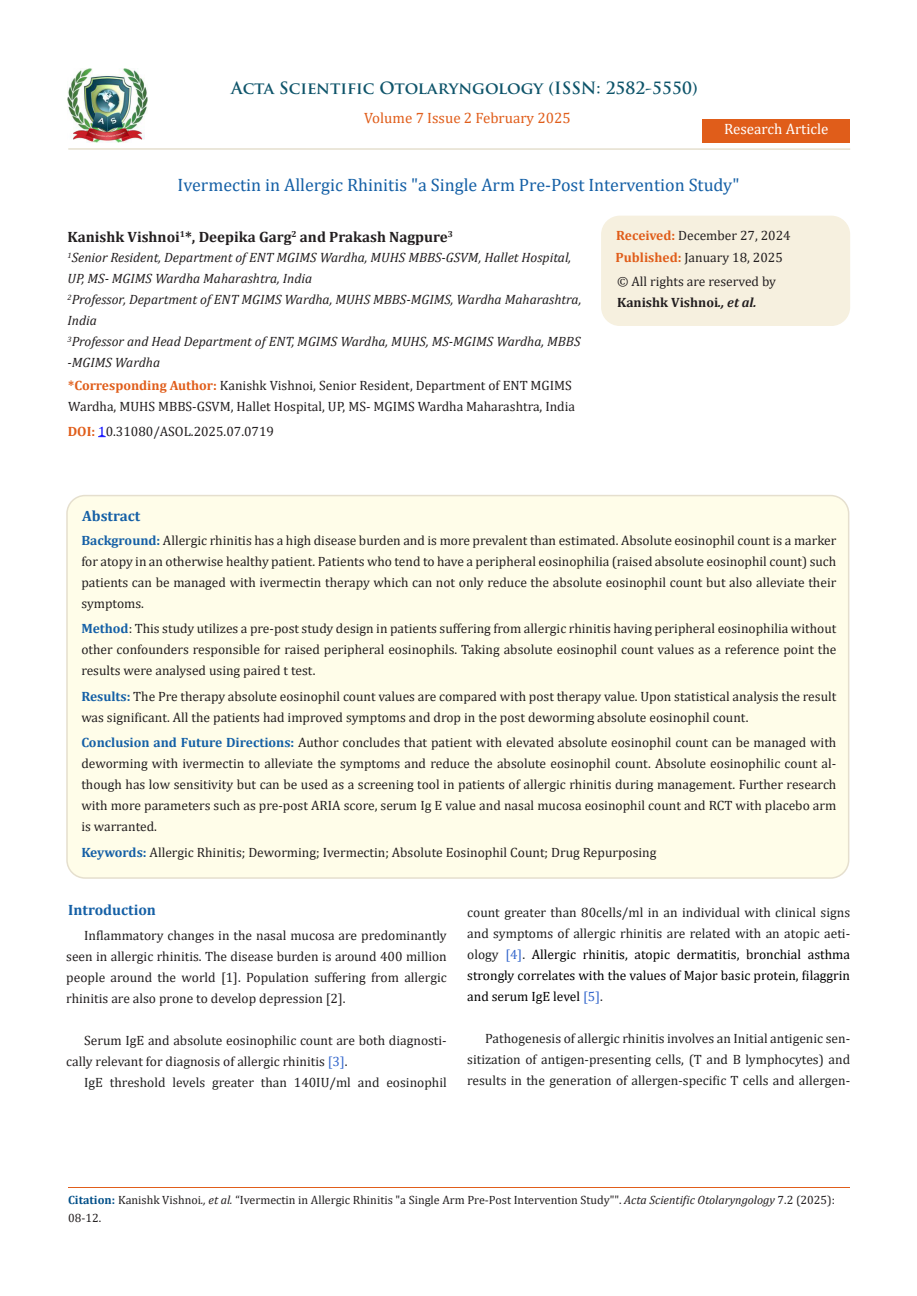
<style>
.page{position:relative;width:917px;height:1296px;background:#fff}
.page>*{position:absolute;margin:0;border:0;box-sizing:border-box;transform-origin:0 0}
.t1{font:18px "Cambria";color:#1560a6}
.t2{font:700 16.5px "Trajan Pro";color:#0e546a}
.t3{font:700 15px "Cambria";color:#231f20}
.t4{font:15px "Cambria";color:#e05d1a}
.t5{font:700 15px "Cambria";color:#1560a6}
.t6{font:15px "Cambria";color:#fff}
.No_Spacing{font:13.5px/21px "Cambria";color:#231f20}
.t7{font:italic 13.5px/21px "Cambria";color:#231f20}
.t8{font:13.5px/21px "Cambria";color:#000;text-align:justify}
.t9{font:13.5px/21px "Cambria";color:#212121;text-align:justify}
.bulletindent1{font:13.5px/21px "Cambria";color:#231f20;text-align:justify}
.t10{font:12px/18px "Cambria";color:#231f20}
.s1{font-weight:700;color:#e05d1a}
.s2{font-weight:700}
.s3{font-weight:700;font-style:italic}
.s4{color:#00f}
.s5{font-weight:700;color:#1560a6}
.s6{color:#36c}
.s7{color:#232323}
.s8{color:#212121}
.s9{font-weight:700;color:#035089}
.s10{font-style:italic}
</style>
<div class="page">
<img style="left:67px;top:68px;width:81px;height:74px">
<div style="left:702px;top:119px;width:148px;height:23px;background:#e05d1a"></div>
<div style="left:602px;top:216px;width:247px;height:109px;background:#f6f0df;border-radius:18px"></div>
<div style="left:601px;top:216px;width:249px;height:110px;border:2px solid #f6f0df;border-radius:18px"></div>
<div style="left:67px;top:496px;width:781px;height:382px;background:#fffde9;border-radius:18px"></div>
<div style="left:66px;top:495px;width:783px;height:384px;border:2px solid #e5dfce;border-radius:18px"></div>
<hr style="left:68px;top:1187px;width:782px;height:1px;background:#e05d1a">
<hr style="left:68px;top:148px;width:782px;height:2px;background:#e5dfce">
<p class="t2" style="left:231px;top:77px;width:468px">Acta Scientific Otolaryngology (ISSN: 2582-5550)</p>
<p class="t4" style="left:364px;top:109px;width:208px">Volume 7 Issue 2 February 2025</p>
<p class="t6" style="left:724px;top:120px;width:106px">Research Article</p>
<p class="t1" style="left:177px;top:174px;width:563px">Ivermectin in Allergic Rhinitis "a Single Arm Pre-Post Intervention Study"</p>
<p class="t3" style="left:67px;top:226px;width:387px">Kanishk Vishnoi<sup>1</sup>*, Deepika Garg<sup>2</sup> and Prakash Nagpure<sup>3</sup></p>
<p class="t7" style="left:67px;top:247px;width:505px"><sup>1</sup>Senior Resident, Department of ENT MGIMS Wardha, MUHS MBBS-GSVM, Hallet Hospital,<br>UP, MS- MGIMS Wardha Maharashtra, India</p>
<p class="t7" style="left:67px;top:289px;width:515px"><sup>2</sup>Professor, Department of ENT MGIMS Wardha, MUHS MBBS-MGIMS, Wardha Maharashtra,<br>India</p>
<p class="t7" style="left:67px;top:331px;width:514px"><sup>3</sup>Professor and Head Department of ENT, MGIMS Wardha, MUHS, MS-MGIMS Wardha, MBBS -MGIMS Wardha</p>
<p class="No_Spacing" style="left:68px;top:375px;width:508px"><span class="s1">*Corresponding Author:</span> Kanishk Vishnoi, Senior Resident, Department of ENT MGIMS<br>Wardha, MUHS MBBS-GSVM, Hallet Hospital, UP, MS- MGIMS Wardha Maharashtra, India</p>
<p class="No_Spacing" style="left:616px;top:224px;width:176px"><span class="s1">Received:</span> December 27, 2024</p>
<p class="No_Spacing" style="left:615px;top:247px;width:169px"><span class="s1">Published:</span> January 18, 2025</p>
<p class="No_Spacing" style="left:617px;top:271px;width:160px">© All rights are reserved by<br><span class="s2">Kanishk Vishnoi</span><span class="s3">., et al.</span></p>
<p class="No_Spacing" style="left:68px;top:421px;width:208px"><span class="s1">DOI:</span> <span class="s4">1</span>0.31080/ASOL.2025.07.0719</p>
<p class="t5" style="left:82px;top:505px;width:60px">Abstract</p>
<p class="No_Spacing" style="left:81px;top:530px;width:756px;text-align:justify"><span class="s5">Background:</span> Allergic rhinitis has a high disease burden and is more prevalent than estimated. Absolute eosinophil count is a marker for atopy in an otherwise healthy patient. Patients who tend to have a peripheral eosinophilia (raised absolute eosinophil count) such patients can be managed with ivermectin therapy which can not only reduce the absolute eosinophil count but also alleviate their symptoms.</p>
<p class="No_Spacing" style="left:81px;top:618px;width:756px;text-align:justify"><span class="s5">Method</span>: This study utilizes a pre-post study design in patients suffering from allergic rhinitis having peripheral eosinophilia without other confounders responsible for raised peripheral eosinophils. Taking absolute eosinophil count values as a reference point the results were analysed using paired t test.</p>
<p class="No_Spacing" style="left:81px;top:686px;width:756px"><span class="s5">Results:</span> The Pre therapy absolute eosinophil count values are compared with post therapy value. Upon statistical analysis the result was significant. All the patients had improved symptoms and drop in the post deworming absolute eosinophil count.</p>
<p class="No_Spacing" style="left:81px;top:732px;width:756px;text-align:justify"><span class="s5">Conclusion and Future Directions:</span> Author concludes that patient with elevated absolute eosinophil count can be managed with deworming with ivermectin to alleviate the symptoms and reduce the absolute eosinophil count. Absolute eosinophilic count al&shy;though has low sensitivity but can be used as a screening tool in patients of allergic rhinitis during management. Further research with more parameters such as pre-post ARIA score, serum Ig E value and nasal mucosa eosinophil count and RCT with placebo arm is warranted.</p>
<p class="No_Spacing" style="left:81px;top:842px;width:576px"><span class="s5">Keywords:</span> Allergic Rhinitis; Deworming; Ivermectin; Absolute Eosinophil Count; Drug Repurposing</p>
<p class="t5" style="left:68px;top:899px;width:89px">Introduction</p>
<p class="bulletindent1" style="left:66px;top:925px;width:382px;text-indent:18px">Inflammatory changes in the nasal mucosa are predominantly seen in allergic rhinitis. The disease burden is around 400 million people around the world [1]. Population suffering from allergic rhinitis are also prone to develop depression [2].</p>
<p class="No_Spacing" style="left:66px;top:1030px;width:382px;text-indent:18px">Serum IgE and absolute eosinophilic count are both diagnosti&shy;cally relevant for diagnosis of allergic rhinitis <span class="s6">[3]</span><span class="s7">.</span></p>
<p class="t9" style="left:84px;top:1072px;width:364px">IgE threshold levels greater than 140IU/ml and eosinophil</p>
<p class="t8" style="left:467px;top:902px;width:384px"><span class="s8">count greater than 80cells/ml in an individual with clinical signs and symptoms of allergic rhinitis are related with an atopic aeti&shy;ology</span> <span class="s6">[4]</span><span class="s7">.</span> Allergic rhinitis, atopic dermatitis, bronchial asthma strongly correlates with the values of Major basic protein, filaggrin and serum IgE level <span class="s6">[5]</span><span class="s7">.</span></p>
<p class="t9" style="left:467px;top:1028px;width:384px;text-indent:18px">Pathogenesis of allergic rhinitis involves an Initial antigenic sen&shy;sitization of antigen-presenting cells, (T and B lymphocytes) and results in the generation of allergen-specific T cells and allergen-</p>
<p class="t10" style="left:68px;top:1191px;width:768px"><span class="s9">Citation:</span> Kanishk Vishnoi<span class="s10">., et al.</span> “Ivermectin in Allergic Rhinitis "a Single Arm Pre-Post Intervention Study"". <span class="s10">Acta Scientific Otolaryngology</span> 7.2 (2025):<br>08-12.</p>
</div>
